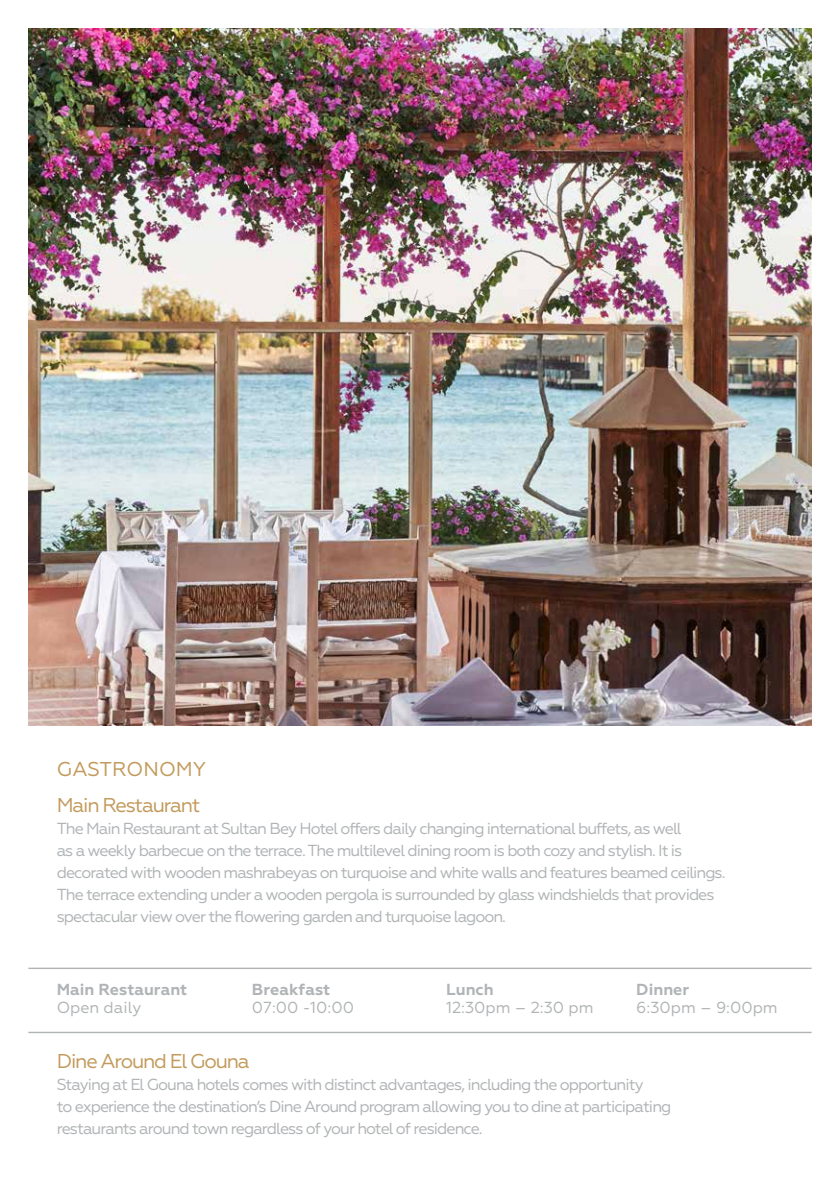
<style>
.page{position:relative;width:840px;height:1191px;background:#fff}
.page>*{position:absolute;margin:0;border:0;box-sizing:border-box;transform-origin:0 0}
.t1{font:20px/35.8px "Geometria";letter-spacing:-.06em;color:#c29a5b}
.t2{font:16px/22px "Geometria";letter-spacing:-.06em;color:#b1b4b6}
.t3{font:16px "Geometria";color:#b1b4b6}
.t4{font:700 16px "Geometria";color:#b1b4b6}
</style>
<div class="page">
<hr style="left:28px;top:967px;width:783px;height:2px;background:#b1b4b6">
<hr style="left:28px;top:1031px;width:783px;height:2px;background:#b1b4b6">
<img style="left:28px;top:28px;width:783px;height:698px">
<p class="t1" style="left:57px;top:751px;width:151px">GASTRONOMY<br>Main Restaurant</p>
<p class="t2" style="left:57px;top:817px;width:670px">The Main Restaurant at Sultan Bey Hotel offers daily changing international buffets, as well<br>as a weekly barbecue on the terrace. The multilevel dining room is both cozy and stylish. It is decorated with wooden mashrabeyas on turquoise and white walls and features beamed ceilings.<br>The terrace extending under a wooden pergola is surrounded by glass windshields that provides spectacular view over the flowering garden and turquoise lagoon.</p>
<p class="t4" style="left:57px;top:980px;width:132px">Main Restaurant</p>
<p class="t3" style="left:57px;top:998px;width:86px">Open daily</p>
<p class="t4" style="left:252px;top:980px;width:80px">Breakfast</p>
<p class="t2" style="left:252px;top:996px;width:103px">07:00 -10:00</p>
<p class="t4" style="left:446px;top:980px;width:49px">Lunch</p>
<p class="t3" style="left:446px;top:998px;width:149px">12:30pm – 2:30 pm</p>
<p class="t4" style="left:636px;top:980px;width:54px">Dinner</p>
<p class="t3" style="left:636px;top:998px;width:143px">6:30pm – 9:00pm</p>
<p class="t1" style="left:57px;top:1043px;width:194px">Dine Around El Gouna</p>
<p class="t2" style="left:57px;top:1073px;width:615px">Staying at El Gouna hotels comes with distinct advantages, including the opportunity<br>to experience the destination’s Dine Around program allowing you to dine at participating restaurants around town regardless of your hotel of residence.</p>
</div>
